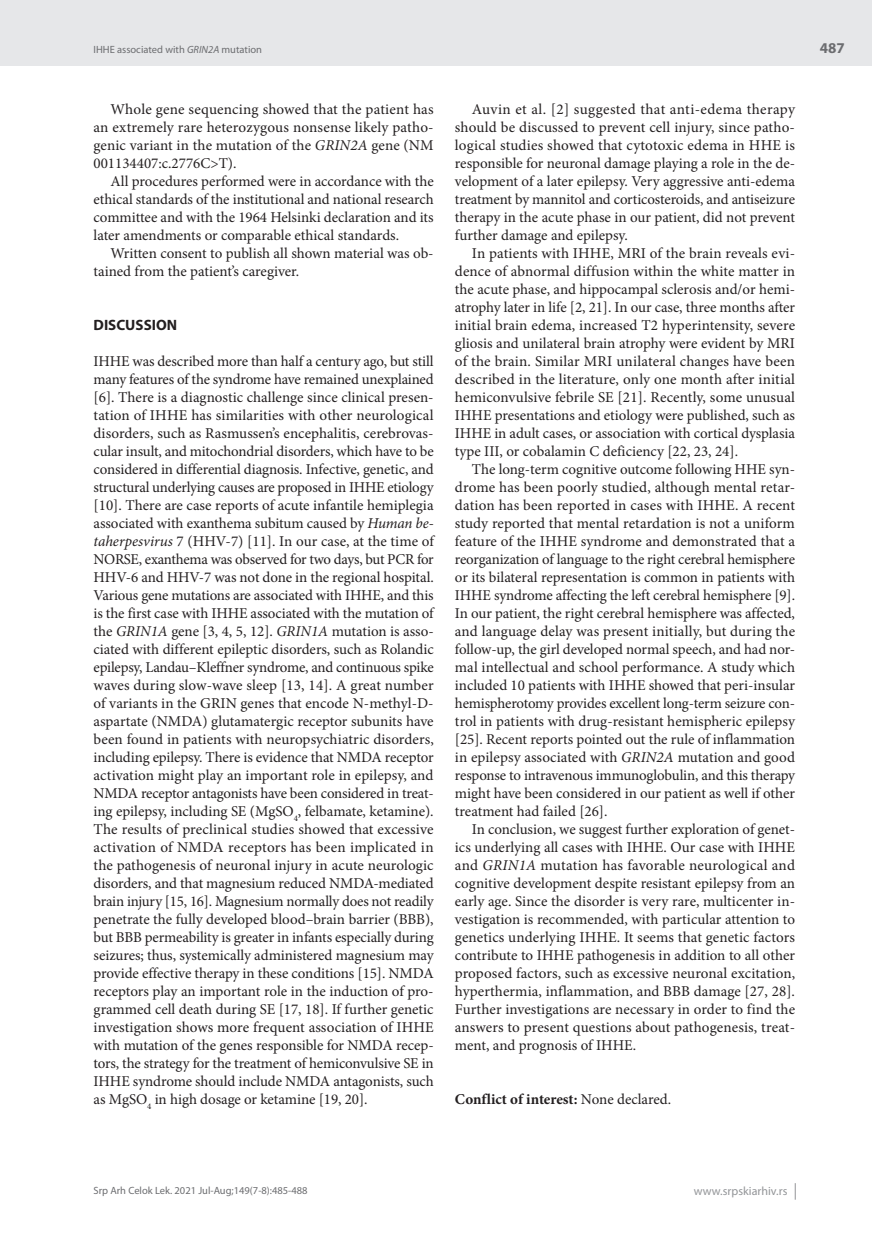
<style>
.page{position:relative;width:872px;height:1234px;background:#fff}
.page>*{position:absolute;margin:0;border:0;box-sizing:border-box;transform-origin:0 0}
.t1{font:15px/18px "Minion Pro";color:#231f20;text-align:justify}
.t2{font:700 15px "Minion Pro";color:#231f20}
.t3{font:700 15px "Myriad Pro";color:#231f20}
.t4{font:700 15px "Myriad Pro";color:#6c6d70}
.t5{font:12px "Myriad Pro";color:#939598}
.t6{font:10.5px "Myriad Pro";color:#6c6d70}
.s1{font-style:italic}
.s2{font-weight:400}
</style>
<div class="page">
<div style="left:0;top:0;width:872px;height:66px;background:#e6e7e9"></div>
<svg style="left:795px;top:1183px;width:1px;height:16px"></svg>
<p class="t6" style="left:94px;top:43px;width:170px">IHHE associated with <span class="s1">GRIN2A</span> mutation</p>
<p class="t1" style="left:94px;top:100px;width:342px;text-indent:17px">Whole gene sequencing showed that the patient has an extremely rare heterozygous nonsense likely patho&shy;genic variant in the mutation of the <span class="s1">GRIN2A</span> gene (NM 001134407:c.2776C&gt;T).</p>
<p class="t1" style="left:94px;top:172px;width:342px;text-indent:17px">All procedures performed were in accordance with the ethical standards of the institutional and national research committee and with the 1964 Helsinki declaration and its later amendments or comparable ethical standards.</p>
<p class="t1" style="left:94px;top:244px;width:341px;text-indent:17px">Written consent to publish all shown material was ob&shy;tained from the patient’s caregiver.</p>
<p class="t3" style="left:94px;top:315px;width:85px">DISCUSSION</p>
<p class="t1" style="left:94px;top:352px;width:342px">IHHE was described more than half a century ago, but still many features of the syndrome have remained unexplained [6]. There is a diagnostic challenge since clinical presen&shy;tation of IHHE has similarities with other neurological disorders, such as Rasmussen’s encephalitis, cerebrovas&shy;cular insult, and mitochondrial disorders, which have to be considered in differential diagnosis. Infective, genetic, and structural underlying causes are proposed in IHHE etiology [10]. There are case reports of acute infantile hemiplegia associated with exanthema subitum caused by <span class="s1">Human be&shy;taherpesvirus</span> 7 (HHV-7) [11]. In our case, at the time of NORSE, exanthema was observed for two days, but PCR for HHV-6 and HHV-7 was not done in the regional hospital.<br>Various gene mutations are associated with IHHE, and this is the first case with IHHE associated with the mutation of the <span class="s1">GRIN1A</span> gene [3, 4, 5, 12]. <span class="s1">GRIN1A</span> mutation is asso&shy;ciated with different epileptic disorders, such as Rolandic epilepsy, Landau–Kleffner syndrome, and continuous spike waves during slow-wave sleep [13, 14]. A great number of variants in the GRIN genes that encode N-methyl-D&shy;aspartate (NMDA) glutamatergic receptor subunits have been found in patients with neuropsychiatric disorders, including epilepsy. There is evidence that NMDA receptor activation might play an important role in epilepsy, and NMDA receptor antagonists have been considered in treat&shy;ing epilepsy, including SE (MgSO<sub>4</sub>, felbamate, ketamine).<br>The results of preclinical studies showed that excessive activation of NMDA receptors has been implicated in the pathogenesis of neuronal injury in acute neurologic disorders, and that magnesium reduced NMDA-mediated brain injury [15, 16]. Magnesium normally does not readily penetrate the fully developed blood–brain barrier (BBB), but BBB permeability is greater in infants especially during seizures; thus, systemically administered magnesium may provide effective therapy in these conditions [15]. NMDA receptors play an important role in the induction of pro&shy;grammed cell death during SE [17, 18]. If further genetic investigation shows more frequent association of IHHE with mutation of the genes responsible for NMDA recep&shy;tors, the strategy for the treatment of hemiconvulsive SE in IHHE syndrome should include NMDA antagonists, such as MgSO<sub>4</sub> in high dosage or ketamine [19, 20].</p>
<p class="t1" style="left:455px;top:100px;width:342px;text-indent:17px">Auvin et al. [2] suggested that anti-edema therapy should be discussed to prevent cell injury, since patho&shy;logical studies showed that cytotoxic edema in HHE is responsible for neuronal damage playing a role in the de&shy;velopment of a later epilepsy. Very aggressive anti-edema treatment by mannitol and corticosteroids, and antiseizure therapy in the acute phase in our patient, did not prevent further damage and epilepsy.</p>
<p class="t1" style="left:455px;top:244px;width:342px;text-indent:17px">In patients with IHHE, MRI of the brain reveals evi&shy;dence of abnormal diffusion within the white matter in the acute phase, and hippocampal sclerosis and/or hemi&shy;atrophy later in life [2, 21]. In our case, three months after initial brain edema, increased T2 hyperintensity, severe gliosis and unilateral brain atrophy were evident by MRI of the brain. Similar MRI unilateral changes have been described in the literature, only one month after initial hemiconvulsive febrile SE [21]. Recently, some unusual IHHE presentations and etiology were published, such as IHHE in adult cases, or association with cortical dysplasia type III, or cobalamin C deficiency [22, 23, 24].</p>
<p class="t1" style="left:455px;top:460px;width:342px;text-indent:17px">The long-term cognitive outcome following HHE syn&shy;drome has been poorly studied, although mental retar&shy;dation has been reported in cases with IHHE. A recent study reported that mental retardation is not a uniform feature of the IHHE syndrome and demonstrated that a reorganization of language to the right cerebral hemisphere or its bilateral representation is common in patients with IHHE syndrome affecting the left cerebral hemisphere [9].<br>In our patient, the right cerebral hemisphere was affected, and language delay was present initially, but during the follow-up, the girl developed normal speech, and had nor&shy;mal intellectual and school performance. A study which included 10 patients with IHHE showed that peri-insular hemispherotomy provides excellent long-term seizure con&shy;trol in patients with drug-resistant hemispheric epilepsy [25]. Recent reports pointed out the rule of inflammation in epilepsy associated with <span class="s1">GRIN2A</span> mutation and good response to intravenous immunoglobulin, and this therapy might have been considered in our patient as well if other treatment had failed [26].</p>
<p class="t1" style="left:455px;top:820px;width:342px;text-indent:17px">In conclusion, we suggest further exploration of genet&shy;ics underlying all cases with IHHE. Our case with IHHE and <span class="s1">GRIN1A</span> mutation has favorable neurological and cognitive development despite resistant epilepsy from an early age. Since the disorder is very rare, multicenter in&shy;vestigation is recommended, with particular attention to genetics underlying IHHE. It seems that genetic factors contribute to IHHE pathogenesis in addition to all other proposed factors, such as excessive neuronal excitation, hyperthermia, inflammation, and BBB damage [27, 28].<br>Further investigations are necessary in order to find the answers to present questions about pathogenesis, treat&shy;ment, and prognosis of IHHE.</p>
<p class="t2" style="left:455px;top:1088px;width:218px">Conflict of interest: <span class="s2">None declared.</span></p>
<p class="t4" style="left:820px;top:38px;width:26px">487</p>
<p class="t6" style="left:94px;top:1184px;width:216px">Srp Arh Celok Lek. 2021 Jul-Aug;149(7-8):485-488</p>
<p class="t5" style="left:694px;top:1183px;width:95px">www.srpskiarhiv.rs</p>
</div>
